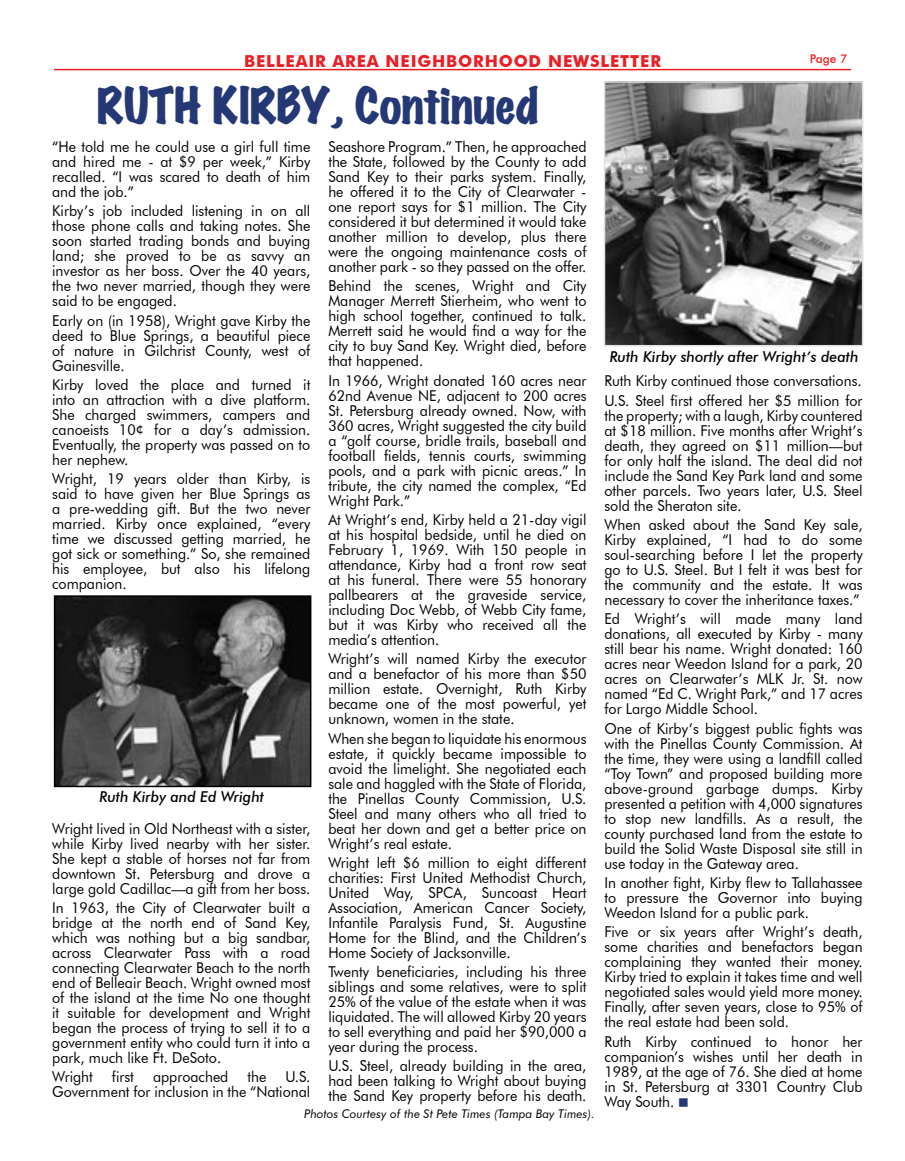
<style>
.page{position:relative;width:905px;height:1161px;background:#fff}
.page>*{position:absolute;margin:0;border:0;box-sizing:border-box;transform-origin:0 0}
.t1{font:45px "Marker Felt Wide";color:#253876}
.t2{font:700 16.5px "Futura BT";letter-spacing:.05em;color:#ed1d24}
.t3{font:15px/15px "Futura BT";color:#000;text-align:justify;scale:.95 1}
.t4{font:italic 500 15px "Futura BT";color:#000}
.t5{font:italic 12px "Futura BT";color:#000}
.t6{font:500 12px "Futura BT";color:#ed1d24}
</style>
<div class="page">
<hr style="left:54px;top:69px;width:796px;height:1px;background:#ed1d24">
<img style="left:606px;top:84px;width:254px;height:259px">
<div style="left:603px;top:81px;width:260px;height:265px;border:2px solid #e2e0df"></div>
<img style="left:57px;top:598px;width:251px;height:186px">
<div style="left:54px;top:595px;width:257px;height:192px;border:2px solid #000"></div>
<p class="t2" style="left:244px;top:51px;width:418px">BELLEAIR AREA NEIGHBORHOOD NEWSLETTER</p>
<p class="t6" style="left:809px;top:52px;width:39px">Page 7</p>
<h1 class="t1" style="left:97px;top:83px;width:444px">RUTH KIRBY, Continued</h1>
<p class="t3" style="left:52px;top:139px;width:273px">“He told me he could use a girl full time and hired me - at $9 per week,” Kirby recalled. “I was scared to death of him and the job.”</p>
<p class="t3" style="left:52px;top:203px;width:273px">Kirby’s job included listening in on all those phone calls and taking notes. She soon started trading bonds and buying land; she proved to be as savvy an investor as her boss. Over the 40 years, the two never married, though they were said to be engaged.</p>
<p class="t3" style="left:52px;top:313px;width:273px">Early on (in 1958), Wright gave Kirby the deed to Blue Springs, a beautiful piece of nature in Gilchrist County, west of Gainesville.</p>
<p class="t3" style="left:52px;top:377px;width:273px">Kirby loved the place and turned it into an attraction with a dive platform.<br>She charged swimmers, campers and canoeists 10¢ for a day’s admission.<br>Eventually, the property was passed on to her nephew.</p>
<p class="t3" style="left:52px;top:471px;width:273px">Wright, 19 years older than Kirby, is said to have given her Blue Springs as a pre-wedding gift. But the two never married. Kirby once explained, “every time we discussed getting married, he got sick or something.” So, she remained his employee, but also his lifelong companion.</p>
<p class="t4" style="left:99px;top:787px;width:166px">Ruth Kirby and Ed Wright</p>
<p class="t3" style="left:52px;top:821px;width:273px">Wright lived in Old Northeast with a sister, while Kirby lived nearby with her sister.<br>She kept a stable of horses not far from downtown St. Petersburg and drove a large gold Cadillac—a gift from her boss.</p>
<p class="t3" style="left:52px;top:900px;width:273px">In 1963, the City of Clearwater built a bridge at the north end of Sand Key, which was nothing but a big sandbar, across Clearwater Pass with a road connecting Clearwater Beach to the north end of Belleair Beach. Wright owned most of the island at the time No one thought it suitable for development and Wright began the process of trying to sell it to a government entity who could turn it into a park, much like Ft. DeSoto.</p>
<p class="t3" style="left:52px;top:1069px;width:44px">Wright</p>
<p class="t3" style="left:112px;top:1069px;width:25px">first</p>
<p class="t3" style="left:153px;top:1069px;width:81px">approached</p>
<p class="t3" style="left:247px;top:1069px;width:21px">the</p>
<p class="t3" style="left:52px;top:1069px;width:273px;text-align:right">U.S.<br>Government for inclusion in the “National</p>
<p class="t3" style="left:328px;top:139px;width:273px">Seashore Program.” Then, he approached the State, followed by the County to add Sand Key to their parks system. Finally, he offered it to the City of Clearwater - one report says for $1 million. The City considered it but determined it would take another million to develop, plus there were the ongoing maintenance costs of another park - so they passed on the offer.</p>
<p class="t3" style="left:328px;top:278px;width:273px">Behind the scenes, Wright and City Manager Merrett Stierheim, who went to high school together, continued to talk.<br>Merrett said he would find a way for the city to buy Sand Key. Wright died, before that happened.</p>
<p class="t3" style="left:328px;top:373px;width:273px">In 1966, Wright donated 160 acres near 62nd Avenue NE, adjacent to 200 acres St. Petersburg already owned. Now, with 360 acres, Wright suggested the city build a “golf course, bridle trails, baseball and football fields, tennis courts, swimming pools, and a park with picnic areas.” In tribute, the city named the complex, “Ed Wright Park.”</p>
<p class="t3" style="left:328px;top:512px;width:273px">At Wright’s end, Kirby held a 21-day vigil at his hospital bedside, until he died on February 1, 1969. With 150 people in attendance, Kirby had a front row seat at his funeral. There were 55 honorary pallbearers at the graveside service, including Doc Webb, of Webb City fame, but it was Kirby who received all the media’s attention.</p>
<p class="t3" style="left:328px;top:651px;width:273px">Wright’s will named Kirby the executor and a benefactor of his more than $50 million estate. Overnight, Ruth Kirby became one of the most powerful, yet unknown, women in the state.</p>
<p class="t3" style="left:328px;top:731px;width:273px">When she began to liquidate his enormous estate, it quickly became impossible to avoid the limelight. She negotiated each sale and haggled with the State of Florida, the Pinellas County Commission, U.S.<br>Steel and many others who all tried to beat her down and get a better price on Wright’s real estate.</p>
<p class="t3" style="left:328px;top:855px;width:273px">Wright left $6 million to eight different charities: First United Methodist Church, United Way, SPCA, Suncoast Heart Association, American Cancer Society, Infantile Paralysis Fund, St. Augustine Home for the Blind, and the Children’s Home Society of Jacksonville.</p>
<p class="t3" style="left:328px;top:964px;width:273px">Twenty beneficiaries, including his three siblings and some relatives, were to split 25% of the value of the estate when it was liquidated. The will allowed Kirby 20 years to sell everything and paid her $90,000 a year during the process.</p>
<p class="t3" style="left:328px;top:1059px;width:273px">U.S. Steel, already building in the area, had been talking to Wright about buying the Sand Key property before his death.</p>
<p class="t5" style="left:304px;top:1106px;width:292px">Photos Courtesy of the St Pete Times (Tampa Bay Times).</p>
<p class="t4" style="left:609px;top:348px;width:250px">Ruth Kirby shortly after Wright’s death</p>
<p class="t3" style="left:604px;top:371px;width:273px;line-height:19.4px">Ruth Kirby continued those conversations.<br>U.S. Steel first offered her $5 million for</p>
<p class="t3" style="left:604px;top:408px;width:273px">the property; with a laugh, Kirby countered at $18 million. Five months after Wright’s death, they agreed on $11 million—but for only half the island. The deal did not include the Sand Key Park land and some other parcels. Two years later, U.S. Steel sold the Sheraton site.</p>
<p class="t3" style="left:604px;top:517px;width:273px">When asked about the Sand Key sale, Kirby explained, “I had to do some soul-searching before I let the property go to U.S. Steel. But I felt it was best for the community and the estate. It was necessary to cover the inheritance taxes.”</p>
<p class="t3" style="left:604px;top:611px;width:273px">Ed Wright’s will made many land donations, all executed by Kirby - many still bear his name. Wright donated: 160 acres near Weedon Island for a park, 20 acres on Clearwater’s MLK Jr. St. now named “Ed C. Wright Park,” and 17 acres for Largo Middle School.</p>
<p class="t3" style="left:604px;top:721px;width:273px">One of Kirby’s biggest public fights was with the Pinellas County Commission. At the time, they were using a landfill called “Toy Town” and proposed building more above-ground garbage dumps. Kirby presented a petition with 4,000 signatures to stop new landfills. As a result, the county purchased land from the estate to build the Solid Waste Disposal site still in use today in the Gateway area.</p>
<p class="t3" style="left:604px;top:875px;width:273px">In another fight, Kirby flew to Tallahassee to pressure the Governor into buying Weedon Island for a public park.</p>
<p class="t3" style="left:604px;top:924px;width:273px">Five or six years after Wright’s death, some charities and benefactors began complaining they wanted their money.<br>Kirby tried to explain it takes time and well negotiated sales would yield more money.<br>Finally, after seven years, close to 95% of the real estate had been sold.</p>
<p class="t3" style="left:604px;top:1034px;width:273px">Ruth Kirby continued to honor her companion’s wishes until her death in 1989, at the age of 76. She died at home in St. Petersburg at 3301 Country Club Way South.</p>
</div>
